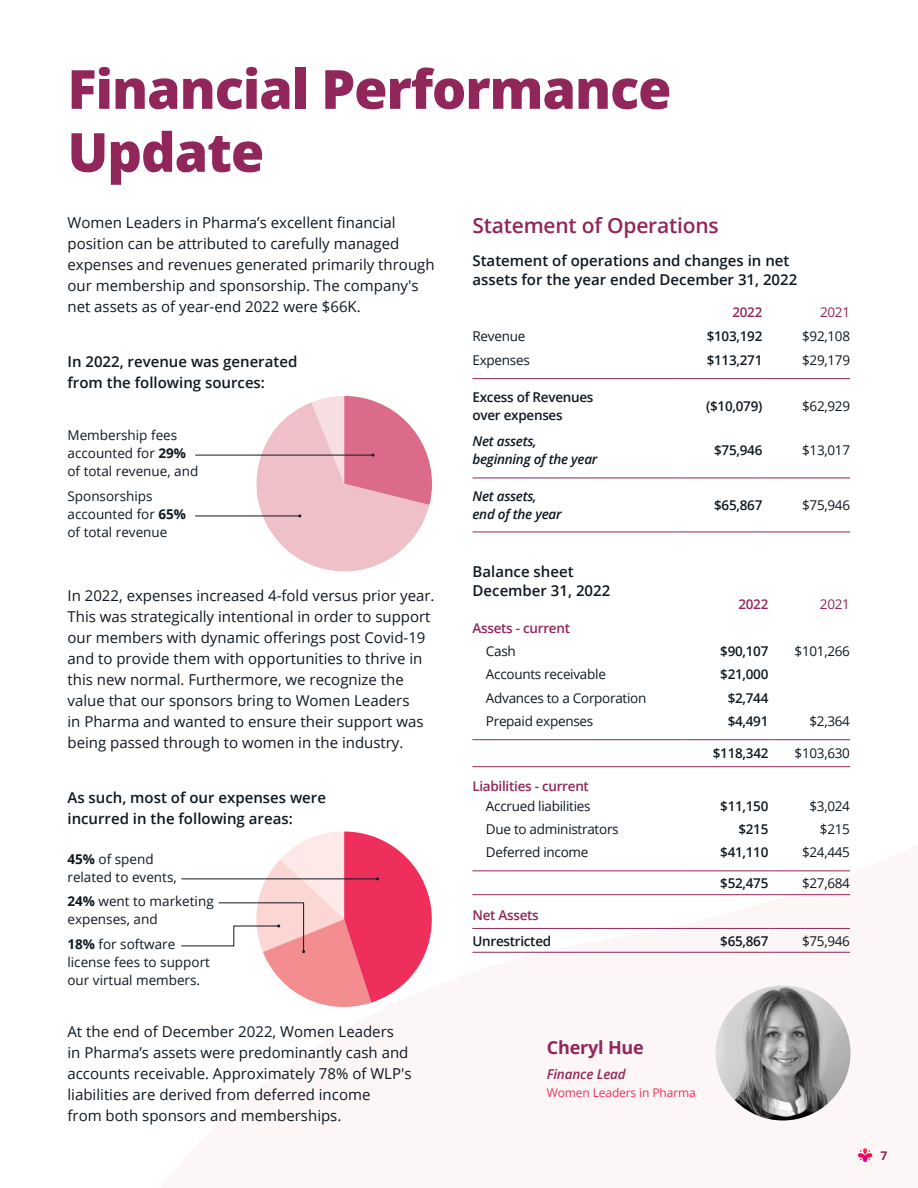
<style>
.page{position:relative;width:918px;height:1188px;background:#fff}
.page>*{position:absolute;margin:0;border:0;box-sizing:border-box;transform-origin:0 0}
.t1{font:800 54px/63px "Open Sans";letter-spacing:-.02em;color:#91265a}
.Subhead{font:600 21px "Open Sans";letter-spacing:-.01em;color:#91265a}
.t2{font:700 18px "Open Sans";letter-spacing:-.01em;color:#91265a}
.Body{font:15px/21px "Open Sans";color:#0e1821}
.Body-2{font:600 15px/19.5px "Open Sans";color:#0e1821}
.Body-3{font:13.5px "Open Sans";letter-spacing:-.02em;color:#0e1821}
.Body-4{font:13.5px/18px "Open Sans";color:#0e1821}
.t3{font:600 13.5px/18px "Open Sans";letter-spacing:-.02em;color:#0e1821}
.t4{font:600 13.5px "Open Sans";letter-spacing:-.02em;color:#91265a}
.t5{font:italic 600 13.5px/18px "Open Sans";letter-spacing:-.02em;color:#0e1821}
.t6{font:italic 600 13.5px "Open Sans";letter-spacing:-.01em;color:#91265a}
.t7{font:13.5px "Open Sans";letter-spacing:-.02em;color:#91265a}
.t8{font:12px "Open Sans";letter-spacing:-.01em;color:#ee2f5b}
.t9{font:700 12px "Open Sans";color:#91265a}
.s1{font-weight:700}
</style>
<div class="page">
<svg style="left:340px;top:831px;width:533px;height:332px;fill:#fdf6f7"></svg>
<svg style="left:858px;top:1148px;width:14px;height:14px"></svg>
<hr style="left:472px;top:378px;width:203px;height:1px;background:#91265a">
<hr style="left:675px;top:378px;width:87px;height:1px;background:#91265a">
<hr style="left:762px;top:378px;width:88px;height:1px;background:#91265a">
<hr style="left:472px;top:478px;width:203px;height:1px;background:#91265a">
<hr style="left:675px;top:478px;width:87px;height:1px;background:#91265a">
<hr style="left:762px;top:478px;width:88px;height:1px;background:#91265a">
<hr style="left:472px;top:532px;width:203px;height:1px;background:#91265a">
<hr style="left:675px;top:532px;width:87px;height:1px;background:#91265a">
<hr style="left:762px;top:532px;width:88px;height:1px;background:#91265a">
<hr style="left:472px;top:739px;width:215px;height:1px;background:#91265a">
<hr style="left:687px;top:739px;width:81px;height:1px;background:#91265a">
<hr style="left:768px;top:739px;width:82px;height:1px;background:#91265a">
<hr style="left:472px;top:766px;width:215px;height:1px;background:#91265a">
<hr style="left:687px;top:766px;width:81px;height:1px;background:#91265a">
<hr style="left:768px;top:766px;width:82px;height:1px;background:#91265a">
<hr style="left:472px;top:870px;width:215px;height:1px;background:#91265a">
<hr style="left:687px;top:870px;width:81px;height:1px;background:#91265a">
<hr style="left:768px;top:870px;width:82px;height:1px;background:#91265a">
<hr style="left:472px;top:894px;width:215px;height:1px;background:#91265a">
<hr style="left:687px;top:894px;width:81px;height:1px;background:#91265a">
<hr style="left:768px;top:894px;width:82px;height:1px;background:#91265a">
<hr style="left:472px;top:928px;width:215px;height:1px;background:#91265a">
<hr style="left:687px;top:928px;width:81px;height:1px;background:#91265a">
<hr style="left:768px;top:928px;width:82px;height:1px;background:#91265a">
<hr style="left:472px;top:952px;width:215px;height:1px;background:#91265a">
<hr style="left:687px;top:952px;width:81px;height:1px;background:#91265a">
<hr style="left:768px;top:952px;width:82px;height:1px;background:#91265a">
<hr style="left:196px;top:455px;width:177px;height:1px;background:#0e1821">
<hr style="left:196px;top:516px;width:104px;height:1px;background:#0e1821">
<svg style="left:247px;top:396px;width:185px;height:176px"></svg>
<svg style="left:181px;top:832px;width:251px;height:185px"></svg>
<img style="left:716px;top:986px;width:134px;height:134px;border-radius:68px">
<p class="t1" style="left:68px;top:55px;width:605px">Financial Performance<br>Update</p>
<p class="Body" style="left:68px;top:212px;width:369px">Women Leaders in Pharma’s excellent financial position can be attributed to carefully managed expenses and revenues generated primarily through our membership and sponsorship. The company's net assets as of year-end 2022 were $66K.</p>
<p class="Body-2" style="left:68px;top:351px;width:231px;line-height:21px">In 2022, revenue was generated from the following sources:</p>
<p class="Body-4" style="left:68px;top:426px;width:132px">Membership fees accounted for <span class="s1">29% </span>of total revenue, and</p>
<p class="Body-4" style="left:68px;top:487px;width:120px">Sponsorships accounted for <span class="s1">65% </span>of total revenue</p>
<p class="Body" style="left:68px;top:585px;width:369px">In 2022, expenses increased 4-fold versus prior year.<br>This was strategically intentional in order to support our members with dynamic offerings post Covid-19 and to provide them with opportunities to thrive in this new normal. Furthermore, we recognize the value that our sponsors bring to Women Leaders<br>in Pharma and wanted to ensure their support was being passed through to women in the industry.</p>
<p class="Body-2" style="left:68px;top:787px;width:260px;line-height:21px">As such, most of our expenses were incurred in the following areas:</p>
<p class="Body-4" style="left:68px;top:849px;width:111px"><span class="s1">45%</span> of spend related to events,</p>
<p class="Body-4" style="left:68px;top:892px;width:148px"><span class="s1">24%</span> went to marketing expenses, and</p>
<p class="Body-4" style="left:68px;top:935px;width:144px"><span class="s1">18%</span> for software license fees to support our virtual members.</p>
<p class="Body" style="left:68px;top:1020px;width:346px">At the end of December 2022, Women Leaders<br>in Pharma’s assets were predominantly cash and accounts receivable. Approximately 78% of WLP's liabilities are derived from deferred income<br>from both sponsors and memberships.</p>
<p class="Subhead" style="left:472px;top:211px;width:248px">Statement of Operations</p>
<p class="Body-2" style="left:472px;top:250px;width:326px">Statement of operations and changes in net assets for the year ended December 31, 2022</p>
<p class="t4" style="left:732px;top:303px;width:32px">2022</p>
<p class="t7" style="left:820px;top:303px;width:32px">2021</p>
<p class="Body-3" style="left:472px;top:327px;width:54px">Revenue</p>
<p class="t3" style="left:707px;top:327px;width:57px">$103,192</p>
<p class="Body-3" style="left:802px;top:327px;width:50px">$92,108</p>
<p class="Body-3" style="left:472px;top:351px;width:59px">Expenses</p>
<p class="t3" style="left:707px;top:351px;width:57px">$113,271</p>
<p class="Body-3" style="left:802px;top:351px;width:50px">$29,179</p>
<p class="t3" style="left:472px;top:388px;width:123px">Excess of Revenues over expenses</p>
<p class="t3" style="left:706px;top:397px;width:58px">($10,079)</p>
<p class="Body-3" style="left:802px;top:397px;width:50px">$62,929</p>
<p class="t5" style="left:472px;top:432px;width:126px">Net assets, beginning of the year</p>
<p class="t3" style="left:714px;top:441px;width:50px">$75,946</p>
<p class="Body-3" style="left:802px;top:441px;width:50px">$13,017</p>
<p class="t5" style="left:472px;top:487px;width:91px">Net assets, end of the year</p>
<p class="t3" style="left:714px;top:496px;width:50px">$65,867</p>
<p class="Body-3" style="left:802px;top:496px;width:50px">$75,946</p>
<p class="Body-2" style="left:473px;top:561px;width:139px">Balance sheet<br>December 31, 2022</p>
<p class="t4" style="left:738px;top:595px;width:32px">2022</p>
<p class="t7" style="left:820px;top:595px;width:32px">2021</p>
<p class="t4" style="left:472px;top:619px;width:99px">Assets - current</p>
<p class="Body-3" style="left:486px;top:642px;width:31px">Cash</p>
<p class="t3" style="left:720px;top:642px;width:50px">$90,107</p>
<p class="Body-3" style="left:795px;top:642px;width:57px">$101,266</p>
<p class="Body-3" style="left:486px;top:665px;width:122px">Accounts receivable</p>
<p class="t3" style="left:720px;top:665px;width:50px">$21,000</p>
<p class="Body-3" style="left:486px;top:688px;width:162px">Advances to a Corporation</p>
<p class="t3" style="left:728px;top:688px;width:42px">$2,744</p>
<p class="Body-3" style="left:486px;top:712px;width:109px">Prepaid expenses</p>
<p class="t3" style="left:728px;top:712px;width:42px">$4,491</p>
<p class="Body-3" style="left:809px;top:712px;width:42px">$2,364</p>
<p class="t3" style="left:713px;top:744px;width:57px">$118,342</p>
<p class="Body-3" style="left:795px;top:744px;width:57px">$103,630</p>
<p class="t4" style="left:472px;top:777px;width:118px">Liabilities - current</p>
<p class="Body-3" style="left:486px;top:796px;width:106px">Accrued liabilities</p>
<p class="t3" style="left:720px;top:796px;width:50px">$11,150</p>
<p class="Body-3" style="left:809px;top:796px;width:42px">$3,024</p>
<p class="Body-3" style="left:486px;top:820px;width:134px">Due to administrators</p>
<p class="t3" style="left:738px;top:820px;width:32px">$215</p>
<p class="Body-3" style="left:820px;top:820px;width:32px">$215</p>
<p class="Body-3" style="left:486px;top:843px;width:104px">Deferred income</p>
<p class="t3" style="left:720px;top:843px;width:50px">$41,110</p>
<p class="Body-3" style="left:802px;top:843px;width:50px">$24,445</p>
<p class="t3" style="left:720px;top:874px;width:50px">$52,475</p>
<p class="Body-3" style="left:802px;top:874px;width:50px">$27,684</p>
<p class="t4" style="left:472px;top:906px;width:68px">Net Assets</p>
<p class="t3" style="left:472px;top:931px;width:80px">Unrestricted</p>
<p class="t3" style="left:720px;top:931px;width:50px">$65,867</p>
<p class="Body-3" style="left:802px;top:931px;width:50px">$75,946</p>
<p class="t2" style="left:547px;top:1035px;width:99px">Cheryl Hue</p>
<p class="t6" style="left:547px;top:1064px;width:81px">Finance Lead</p>
<p class="t8" style="left:547px;top:1084px;width:151px">Women Leaders in Pharma</p>
<p class="t9" style="left:880px;top:1147px;width:8px">7</p>
</div>
